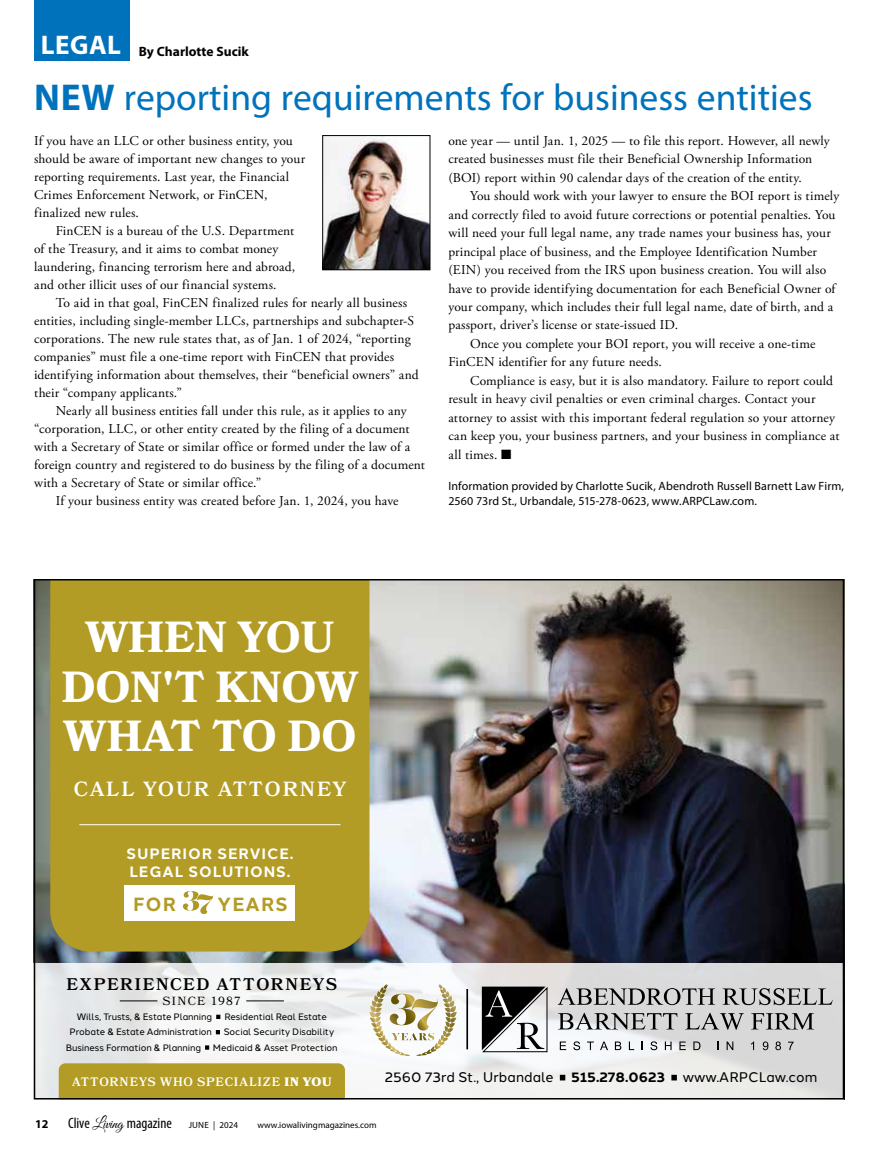
<style>
.page{position:relative;width:878px;height:1161px;background:#fff}
.page>*{position:absolute;margin:0;border:0;box-sizing:border-box;transform-origin:0 0}
.t1{font:700 43.5px/49.5px "Bookmania";letter-spacing:.01em;color:#fff;text-align:center}
.t2{font:37.5px "Myriad Pro";color:#0072bc}
.t3{font:600 20.55px "Bookmania";letter-spacing:.1em;color:#fff}
.t4{font:700 19.05px "Halcom";letter-spacing:.06em;color:#b29c26}
.t5{font:600 16.8px "Bookmania";letter-spacing:.095em;color:#000}
.t6{font:700 15px/18px "Halcom";letter-spacing:.06em;color:#fff}
.t7{font:condensed 15px "Myriad Pro";color:#000}
.t8{font:13.95px "Halcom";color:#000}
.t9{font:13.5px/18px "Adobe Garamond Pro";letter-spacing:.01em;color:#000}
.t10{font:700 13.5px "Myriad Pro";color:#000}
.t11{font:600 12.3px "Bookmania";letter-spacing:.065em;color:#fff}
.t12{font:12px/15.5px "Myriad Pro";letter-spacing:.005em;color:#000}
.t13{font:700 12px "Myriad Pro";color:#000}
.t14{font:11.85px "Bookmania";letter-spacing:.1em;color:#000}
.t15{font:9.3px/15.3px "Halcom";letter-spacing:-.01em;color:#000;text-align:center}
.t16{font:9px "Myriad Pro";color:#000}
.s1{font-weight:700}
.s2{font-family:"Arial";font-weight:700}
.s3{font-weight:900}
.s4{font-family:"Great Vibes";font-stretch:normal}
</style>
<div class="page">
<div style="left:34px;top:0;width:95px;height:60px;background:#0072bc"></div>
<img style="left:324px;top:137px;width:104px;height:131px">
<div style="left:322px;top:135px;width:108px;height:135px;border:1px solid #000"></div>
<img style="left:36px;top:581px;width:806px;height:382px">
<div style="left:50px;top:581px;width:319px;height:371px;background:#b29c26"></div>
<svg style="left:36px;top:963px;width:806px;height:135px"></svg>
<div style="left:59px;top:1063px;width:286px;height:35px;background:#b29c26"></div>
<hr style="left:120px;top:1000px;width:37px;height:1px;background:#000">
<hr style="left:246px;top:1000px;width:38px;height:1px;background:#000">
<svg style="left:380px;top:984px;width:69px;height:13px"></svg>
<svg style="left:557px;top:988px;width:158px;height:17px;background:#9b9b9b"></svg>
<svg style="left:722px;top:988px;width:110px;height:17px;background:#9e9e9e"></svg>
<svg style="left:558px;top:1013px;width:119px;height:17px;background:#a0a1a2"></svg>
<svg style="left:685px;top:1013px;width:59px;height:17px"></svg>
<svg style="left:751px;top:1013px;width:63px;height:16px"></svg>
<svg style="left:482px;top:987px;width:65px;height:65px"></svg>
<svg style="left:559px;top:1042px;width:7px;height:8px"></svg>
<svg style="left:573px;top:1041px;width:7px;height:9px"></svg>
<svg style="left:587px;top:1042px;width:7px;height:8px"></svg>
<svg style="left:600px;top:1042px;width:8px;height:8px"></svg>
<svg style="left:615px;top:1042px;width:6px;height:8px"></svg>
<svg style="left:629px;top:1042px;width:5px;height:8px"></svg>
<svg style="left:641px;top:1042px;width:2px;height:8px"></svg>
<svg style="left:650px;top:1041px;width:7px;height:9px"></svg>
<svg style="left:664px;top:1042px;width:7px;height:8px"></svg>
<svg style="left:679px;top:1042px;width:6px;height:8px"></svg>
<svg style="left:693px;top:1042px;width:7px;height:8px"></svg>
<svg style="left:726px;top:1042px;width:7px;height:8px"></svg>
<svg style="left:751px;top:1042px;width:3px;height:8px"></svg>
<svg style="left:762px;top:1042px;width:6px;height:8px"></svg>
<svg style="left:775px;top:1042px;width:6px;height:8px"></svg>
<svg style="left:788px;top:1042px;width:5px;height:8px"></svg>
<hr style="left:466px;top:989px;width:2px;height:60px;background:#000">
<div style="left:125px;top:885px;width:170px;height:35px;background:#fff"></div>
<svg style="left:183px;top:891px;width:31px;height:24px"></svg>
<hr style="left:79px;top:824px;width:261px;height:1px;background:#fff">
<p class="t10" style="left:41px;top:42px;width:209px"><sup>LEGAL</sup> By Charlotte Sucik</p>
<h2 class="t2" style="left:34px;top:74px;width:780px"><span class="s1">NEW</span> reporting requirements for business entities</h2>
<p class="t9" style="left:34px;top:132px;width:272px">If you have an LLC or other business entity, you should be aware of important new changes to your reporting requirements. Last year, the Financial Crimes Enforcement Network, or FinCEN, finalized new rules.</p>
<p class="t9" style="left:34px;top:222px;width:262px;text-indent:22px">FinCEN is a bureau of the U.S. Department of the Treasury, and it aims to combat money laundering, financing terrorism here and abroad, and other illicit uses of our financial systems.</p>
<p class="t9" style="left:34px;top:294px;width:386px;text-indent:22px">To aid in that goal, FinCEN finalized rules for nearly all business entities, including single-member LLCs, partnerships and subchapter-S corporations. The new rule states that, as of Jan. 1 of 2024, “reporting companies” must file a one-time report with FinCEN that provides identifying information about themselves, their “beneficial owners” and their “company applicants.”</p>
<p class="t9" style="left:56px;top:402px;width:352px">Nearly all business entities fall under this rule, as it applies to any</p>
<p class="t9" style="left:34px;top:420px;width:377px">“corporation, LLC, or other entity created by the filing of a document</p>
<p class="t9" style="left:34px;top:438px;width:377px">with a Secretary of State or similar office or formed under the law of a</p>
<p class="t9" style="left:34px;top:456px;width:392px">foreign country and registered to do business by the filing of a document</p>
<p class="t9" style="left:34px;top:474px;width:229px">with a Secretary of State or similar office.”</p>
<p class="t9" style="left:56px;top:492px;width:344px">If your business entity was created before Jan. 1, 2024, you have</p>
<p class="t9" style="left:448px;top:132px;width:383px;line-height:18.5px">one year — until Jan. 1, 2025 — to file this report. However, all newly created businesses must file their Beneficial Ownership Information (BOI) report within 90 calendar days of the creation of the entity.</p>
<p class="t9" style="left:470px;top:187px;width:371px">You should work with your lawyer to ensure the BOI report is timely</p>
<p class="t9" style="left:448px;top:206px;width:388px">and correctly filed to avoid future corrections or potential penalties. You</p>
<p class="t9" style="left:448px;top:224px;width:384px">will need your full legal name, any trade names your business has, your</p>
<p class="t9" style="left:448px;top:243px;width:370px">principal place of business, and the Employee Identification Number</p>
<p class="t9" style="left:448px;top:261px;width:379px">(EIN) you received from the IRS upon business creation. You will also</p>
<p class="t9" style="left:448px;top:280px;width:388px">have to provide identifying documentation for each Beneficial Owner of</p>
<p class="t9" style="left:448px;top:298px;width:386px">your company, which includes their full legal name, date of birth, and a</p>
<p class="t9" style="left:448px;top:317px;width:231px">passport, driver’s license or state-issued ID.</p>
<p class="t9" style="left:470px;top:335px;width:347px">Once you complete your BOI report, you will receive a one-time</p>
<p class="t9" style="left:448px;top:354px;width:215px">FinCEN identifier for any future needs.</p>
<p class="t9" style="left:470px;top:372px;width:364px">Compliance is easy, but it is also mandatory. Failure to report could</p>
<p class="t9" style="left:448px;top:390px;width:369px">result in heavy civil penalties or even criminal charges. Contact your</p>
<p class="t9" style="left:448px;top:409px;width:388px">attorney to assist with this important federal regulation so your attorney</p>
<p class="t9" style="left:448px;top:427px;width:392px">can keep you, your business partners, and your business in compliance at</p>
<p class="t9" style="left:448px;top:446px;width:64px">all times. ■</p>
<p class="t12" style="left:448px;top:478px;width:397px">Information provided by Charlotte Sucik, Abendroth Russell Barnett Law Firm,<br>2560 73rd St., Urbandale, 515-278-0623, www.ARPCLaw.com.</p>
<h1 class="t1" style="left:62px;top:613px;width:298px">WHEN YOU<br>DON'T KNOW<br>WHAT TO DO</h1>
<h3 class="t3" style="left:74px;top:776px;width:274px">CALL YOUR ATTORNEY</h3>
<p class="t6" style="left:126px;top:843px;width:168px">SUPERIOR SERVICE.<br>LEGAL SOLUTIONS.</p>
<h3 class="t4" style="left:133px;top:889px;width:45px">FOR</h3>
<h3 class="t4" style="left:217px;top:889px;width:72px">YEARS</h3>
<p class="t5" style="left:67px;top:975px;width:272px">EXPERIENCED ATTORNEYS</p>
<p class="t14" style="left:163px;top:994px;width:80px">SINCE 1987</p>
<p class="t15" style="left:66px;top:1008px;width:273px">Wills, Trusts, &amp; Estate Planning <span class="s2">▪</span> Residential Real Estate<br>Probate &amp; Estate Administration <span class="s2">▪</span> Social Security Disability<br>Business Formation &amp; Planning <span class="s2">▪</span> Medicaid &amp; Asset Protection</p>
<p class="t11" style="left:72px;top:1074px;width:261px">ATTORNEYS WHO SPECIALIZE <span class="s3">IN YOU</span></p>
<p class="t8" style="left:384px;top:1066px;width:434px">2560 73rd St., Urbandale <span class="s2">▪</span> <span class="s1">515.278.0623</span> <span class="s2">▪</span> www.ARPCLaw.com</p>
<p class="t13" style="left:35px;top:1116px;width:15px">12</p>
<p class="t7" style="left:68px;top:1114px;width:105px">Clive <span class="s4">Living</span> magazine</p>
<p class="t16" style="left:189px;top:1119px;width:51px">JUNE | 2024</p>
<p class="t16" style="left:257px;top:1119px;width:121px">www.iowalivingmagazines.com</p>
</div>
